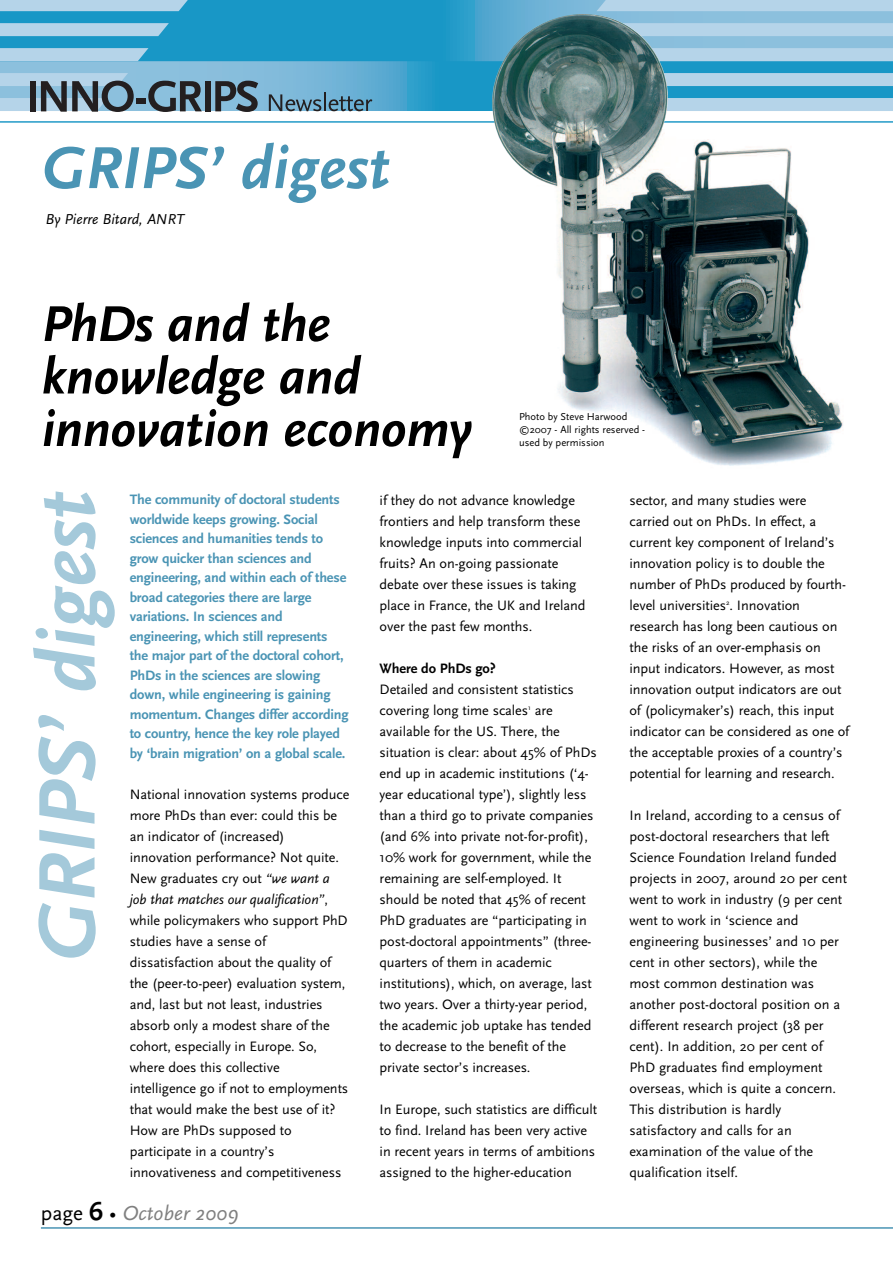
<style>
.page{position:relative;width:893px;height:1263px;background:#fff}
.page>*{position:absolute;margin:0;border:0;box-sizing:border-box;transform-origin:0 0}
.t1{font:italic 700 83.55px "Scala Sans";color:#a4c9da}
.t2{font:italic 700 61.8px "Scala Sans";color:#4a94b4}
.t3{font:italic 700 52.5px/52.5px "Scala Sans";letter-spacing:-.01em;color:#000}
.t4{font:italic 21.15px "Scala Sans";color:#808080}
.t5{font:italic 15px "Scala Sans";color:#000}
.t6{font:14.25px/21px "Scala Sans";letter-spacing:-.005em;color:#000}
.t7{font:700 14.25px/19.5px "Scala Sans";letter-spacing:-.01em;color:#4a94b4}
.t8{font:700 14.25px "Scala Sans";letter-spacing:-.005em;color:#000}
.t9{font:10.5px/12.6px "Scala Sans";color:#000}
.s1{font-style:italic}
.s2{font-style:normal;color:#000}
.s3{font-weight:700;font-style:normal;font-size:26.4px;color:#000}
</style>
<div class="page">
<svg style="left:0;top:61px;width:893px;height:50px;background:#5daed3"></svg>
<svg style="left:0;top:0;width:893px;height:61px;background:#269bc8"></svg>
<div style="left:0;top:0;width:189px;height:11px;background:#b5d4e9"></div>
<svg style="left:0;top:23px;width:169px;height:13px;background:#aed1e7"></svg>
<svg style="left:0;top:48px;width:148px;height:13px;background:#aed1e7"></svg>
<div style="left:597px;top:0;width:296px;height:11px;background:#b5d4e9"></div>
<svg style="left:855px;top:23px;width:38px;height:13px"></svg>
<svg style="left:855px;top:48px;width:38px;height:13px"></svg>
<svg style="left:855px;top:73px;width:38px;height:13px"></svg>
<svg style="left:855px;top:98px;width:38px;height:13px"></svg>
<svg style="left:0;top:73px;width:134px;height:39px;background:#7f97a8"></svg>
<div style="left:136px;top:98px;width:10px;height:5px;background:#231f20"></div>
<svg style="left:148px;top:81px;width:54px;height:31px;background:#5a7281"></svg>
<div style="left:205px;top:81px;width:6px;height:30px;background:#231f20"></div>
<svg style="left:215px;top:81px;width:43px;height:31px"></svg>
<hr style="left:0;top:121px;width:893px;height:2px;background:#1a96c5">
<svg style="left:269px;top:93px;width:103px;height:18px;background:#5d8aa3"></svg>
<hr style="left:41px;top:1227px;width:852px;height:2px;background:#4a94b4">
<img style="left:476px;top:14px;width:379px;height:452px">
<h2 class="t2" style="left:42px;top:131px;width:350px">GRIPS’ digest</h2>
<p class="t5" style="left:46px;top:210px;width:140px">By Pierre Bitard, ANRT</p>
<h3 class="t3" style="left:42px;top:297px;width:432px">PhDs and the knowledge and innovation economy</h3>
<p class="t9" style="left:519px;top:410px;width:128px">Photo by Steve Harwood ©2007 - All rights reserved - used by permission</p>
<h1 class="t1" style="left:17px;top:962px;width:472px;rotate:-90deg">GRIPS’ digest</h1>
<p class="t7" style="left:130px;top:489px;width:220px">The community of doctoral students worldwide keeps growing. Social sciences and humanities tends to grow quicker than sciences and engineering, and within each of these broad categories there are large variations. In sciences and engineering, which still represents the major part of the doctoral cohort, PhDs in the sciences are slowing down, while engineering is gaining momentum. Changes differ according to country, hence the key role played by ‘brain migration’ on a global scale.</p>
<p class="t6" style="left:130px;top:784px;width:221px">National innovation systems produce more PhDs than ever: could this be an indicator of (increased) innovation performance? Not quite.<br>New graduates cry out <span class="s1">“we want a job that matches our qualification”</span>, while policymakers who support PhD studies have a sense of dissatisfaction about the quality of the (peer-to-peer) evaluation system, and, last but not least, industries absorb only a modest share of the cohort, especially in Europe. So, where does this collective intelligence go if not to employments that would make the best use of it?<br>How are PhDs supposed to participate in a country’s innovativeness and competitiveness</p>
<h3 class="t4" style="left:41px;top:1201px;width:199px"><span class="s2">page</span> <span class="s3">6</span> <span class="s2">•</span> October 2009</h3>
<p class="t6" style="left:380px;top:490px;width:207px">if they do not advance knowledge frontiers and help transform these knowledge inputs into commercial fruits? An on-going passionate debate over these issues is taking place in France, the UK and Ireland over the past few months.</p>
<p class="t8" style="left:380px;top:660px;width:118px">Where do PhDs go?</p>
<p class="t6" style="left:380px;top:679px;width:219px">Detailed and consistent statistics covering long time scales<sup>1</sup> are available for the US. There, the situation is clear: about 45% of PhDs end up in academic institutions (‘4- year educational type’), slightly less than a third go to private companies (and 6% into private not-for-profit), 10% work for government, while the remaining are self-employed. It should be noted that 45% of recent PhD graduates are “participating in post-doctoral appointments” (three&shy;quarters of them in academic institutions), which, on average, last two years. Over a thirty-year period, the academic job uptake has tended to decrease to the benefit of the private sector’s increases.</p>
<p class="t6" style="left:380px;top:1099px;width:219px">In Europe, such statistics are difficult to find. Ireland has been very active in recent years in terms of ambitions assigned to the higher-education</p>
<p class="t6" style="left:629px;top:490px;width:221px">sector, and many studies were carried out on PhDs. In effect, a current key component of Ireland’s innovation policy is to double the number of PhDs produced by fourth&shy;level universities<sup>2</sup>. Innovation research has long been cautious on the risks of an over-emphasis on input indicators. However, as most innovation output indicators are out of (policymaker’s) reach, this input indicator can be considered as one of the acceptable proxies of a country’s potential for learning and research.</p>
<p class="t6" style="left:629px;top:805px;width:219px">In Ireland, according to a census of post-doctoral researchers that left<br>Science Foundation Ireland funded projects in 2007, around 20 per cent went to work in industry (9 per cent went to work in ‘science and engineering businesses’ and 10 per cent in other sectors), while the most common destination was another post-doctoral position on a different research project (38 per cent). In addition, 20 per cent of<br>PhD graduates find employment overseas, which is quite a concern.<br>This distribution is hardly satisfactory and calls for an examination of the value of the qualification itself.</p>
</div>
